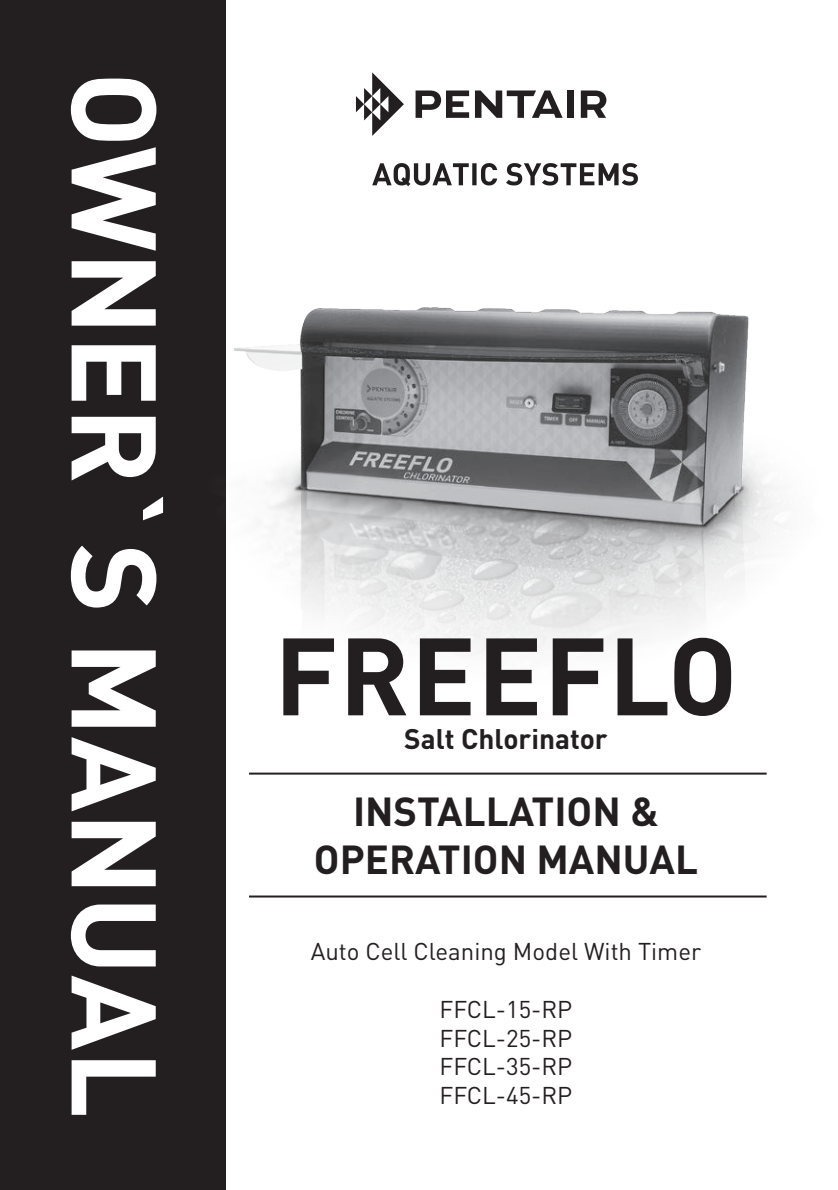
<style>
.page{position:relative;width:838px;height:1190px;background:#fff}
.page>*{position:absolute;margin:0;border:0;box-sizing:border-box;transform-origin:0 0}
.t1{font:700 118.2px "DIN Pro";color:#fff}
.t2{font:700 108px "DIN Pro";letter-spacing:.01em;color:#231f20}
.t3{font:700 40px "DIN Pro";color:#231f20}
.t4{font:700 28px "DIN Pro";color:#231f20}
.t5{font:24px "DIN Pro";color:#231f20}
</style>
<div class="page">
<div style="left:0;top:0;width:226px;height:1190px;background:#231f20"></div>
<img style="left:234px;top:308px;width:547px;height:345px">
<svg style="left:356px;top:72px;width:48px;height:64px"></svg>
<svg style="left:581px;top:90px;width:25px;height:28px"></svg>
<svg style="left:416px;top:90px;width:53px;height:28px"></svg>
<svg style="left:475px;top:90px;width:88px;height:28px"></svg>
<div style="left:567px;top:90px;width:7px;height:28px;background:#231f20"></div>
<svg style="left:372px;top:163px;width:266px;height:23px"></svg>
<hr style="left:249px;top:772px;width:518px;height:2px;background:#231f20">
<hr style="left:249px;top:895px;width:518px;height:2px;background:#231f20">
<p class="t1" style="left:213px;top:72px;width:1048px;rotate:90deg">OWNER`S MANUAL</p>
<p class="t2" style="left:274px;top:586px;width:465px">FREEFLO</p>
<p class="t4" style="left:404px;top:715px;width:205px">Salt Chlorinator</p>
<p class="t3" style="left:353px;top:778px;width:307px">INSTALLATION &amp;</p>
<p class="t3" style="left:314px;top:826px;width:386px">OPERATION MANUAL</p>
<p class="t5" style="left:311px;top:932px;width:392px">Auto Cell Cleaning Model With Timer</p>
<p class="t5" style="left:440px;top:990px;width:134px">FFCL-15-RP</p>
<p class="t5" style="left:440px;top:1019px;width:134px">FFCL-25-RP</p>
<p class="t5" style="left:440px;top:1048px;width:134px">FFCL-35-RP</p>
<p class="t5" style="left:440px;top:1076px;width:134px">FFCL-45-RP</p>
</div>
